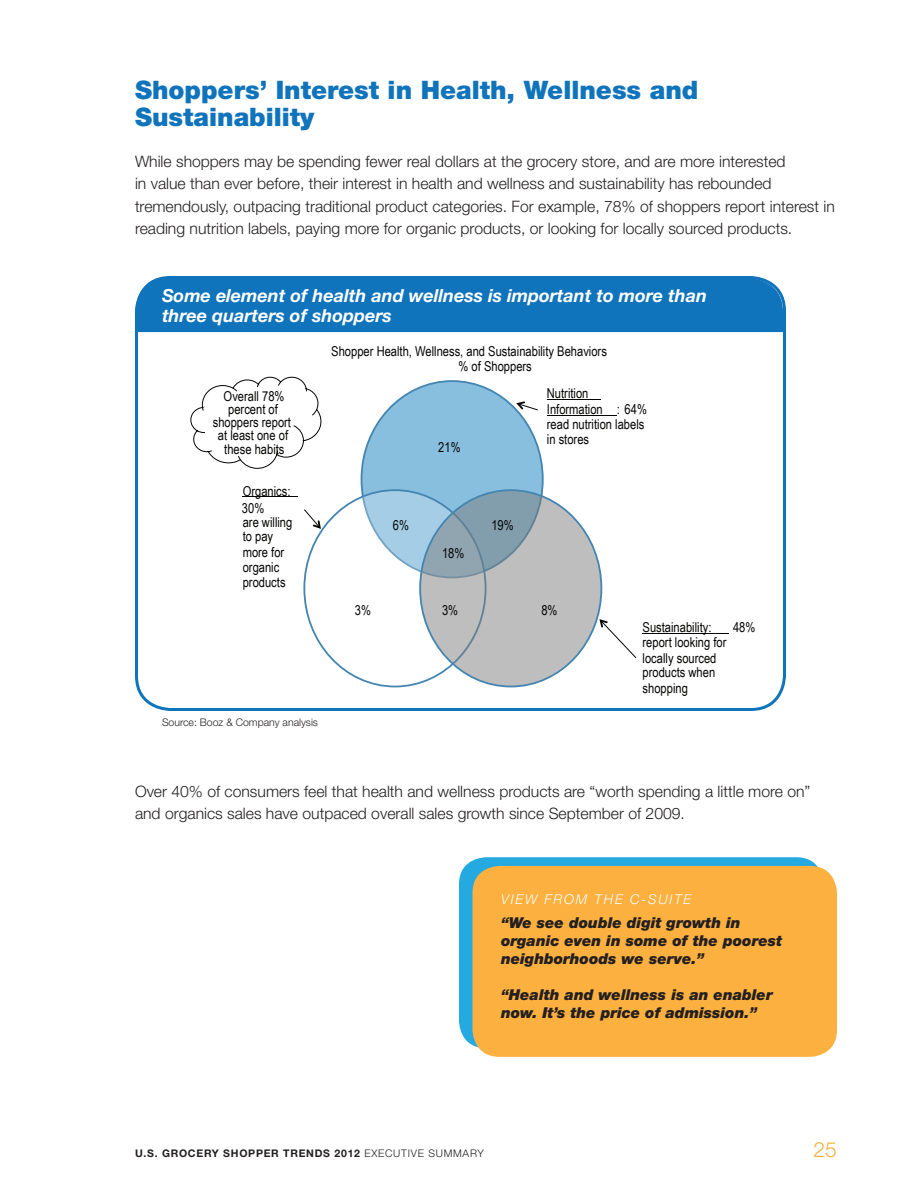
<style>
.page{position:relative;width:918px;height:1188px;background:#fff}
.page>*{position:absolute;margin:0;border:0;box-sizing:border-box;transform-origin:0 0}
.t1{font:900 25.5px/27px "Helvetica Neue";color:#1074bc}
.t2{font:300 21px "Helvetica Neue";color:#fbb03f}
.t3{font:italic 700 18px/19.5px "Helvetica Neue";color:#fff}
.t4{font:300 15.75px/22.5px "Helvetica Neue";color:#231f20}
.t5{font:italic 900 15px/18px "Helvetica Neue";color:#231f20}
.t6{font:13.65px/15.1px "Arial Narrow";color:#050504}
.t7{font:italic 300 13.5px "Helvetica Neue";letter-spacing:.165em;color:#fff}
.t8{font:700 10.5px "Helvetica Neue";letter-spacing:.07em;color:#231f20}
.t9{font:300 10.5px "Helvetica Neue";color:#231f20}
.s1{font-weight:300}
</style>
<div class="page">
<div style="left:459px;top:857px;width:365px;height:191px;background:#24aae1;border-radius:27px"></div>
<div style="left:362px;top:381px;width:181px;height:196px;background:#88bede;border-radius:50%"></div>
<hr style="left:243px;top:497px;width:55px;height:1px;background:#050504">
<svg style="left:304px;top:509px;width:17px;height:20px"></svg>
<hr style="left:643px;top:633px;width:86px;height:1px;background:#050504">
<svg style="left:599px;top:619px;width:38px;height:40px"></svg>
<hr style="left:547px;top:399px;width:54px;height:1px;background:#050504">
<hr style="left:547px;top:415px;width:70px;height:1px;background:#050504">
<svg style="left:516px;top:401px;width:22px;height:10px"></svg>
<svg style="left:190px;top:376px;width:132px;height:93px"></svg>
<svg style="left:304px;top:490px;width:182px;height:197px"></svg>
<svg style="left:420px;top:490px;width:181px;height:197px;background:#acb4b8"></svg>
<div style="left:135px;top:276px;width:651px;height:435px;border:3px solid #1074bc;border-radius:34px"></div>
<div style="left:135px;top:278px;width:648px;height:54px;background:#1074bc"></div>
<div style="left:472px;top:866px;width:365px;height:191px;background:#fbb03f;border-radius:27px"></div>
<h1 class="t1" style="left:135px;top:76px;width:565px">Shoppers’ Interest in Health, Wellness and<br>Sustainability</h1>
<p class="t4" style="left:135px;top:149px;width:701px">While shoppers may be spending fewer real dollars at the grocery store, and are more interested<br>in value than ever before, their interest in health and wellness and sustainability has rebounded tremendously, outpacing traditional product categories. For example, 78% of shoppers report interest in reading nutrition labels, paying more for organic products, or looking for locally sourced products.</p>
<p class="t3" style="left:162px;top:286px;width:547px">Some element of health and wellness is important to more than three quarters of shoppers</p>
<p class="t6" style="left:213px;top:390px;width:80px;line-height:13.2px;text-align:center">Overall 78% percent of shoppers report at least one of these habits</p>
<p class="t6" style="left:242px;top:482px;width:50px;line-height:17px">Organics:<br>30%</p>
<p class="t6" style="left:243px;top:514px;width:51px">are willing to pay more for organic products</p>
<p class="t9" style="left:162px;top:716px;width:157px">Source: Booz &amp; Company analysis</p>
<p class="t6" style="left:459px;top:343px;width:150px;text-indent:-127px">Shopper Health, Wellness, and Sustainability Behaviors % of Shoppers</p>
<p class="t6" style="left:438px;top:440px;width:24px">21%</p>
<p class="t6" style="left:393px;top:518px;width:18px">6%</p>
<p class="t6" style="left:491px;top:518px;width:24px">19%</p>
<p class="t6" style="left:442px;top:546px;width:24px">18%</p>
<p class="t6" style="left:547px;top:386px;width:102px">Nutrition<br>Information : 64%</p>
<p class="t6" style="left:547px;top:417px;width:99px;line-height:14.5px">read nutrition labels in stores</p>
<p class="t6" style="left:355px;top:603px;width:18px">3%</p>
<p class="t6" style="left:442px;top:603px;width:18px">3%</p>
<p class="t6" style="left:541px;top:603px;width:18px">8%</p>
<p class="t6" style="left:643px;top:620px;width:70px">Sustainability:</p>
<p class="t6" style="left:733px;top:620px;width:24px">48%</p>
<p class="t6" style="left:643px;top:635px;width:85px">report looking for locally sourced products when shopping</p>
<p class="t4" style="left:135px;top:779px;width:677px">Over 40% of consumers feel that health and wellness products are “worth spending a little more on” and organics sales have outpaced overall sales growth since September of 2009.</p>
<p class="t7" style="left:501px;top:891px;width:192px">VIEW FROM THE C-SUITE</p>
<p class="t5" style="left:501px;top:914px;width:283px">“We see double digit growth in organic even in some of the poorest neighborhoods we serve.”</p>
<p class="t5" style="left:501px;top:986px;width:273px">“Health and wellness is an enabler now. It’s the price of admission.”</p>
<p class="t8" style="left:135px;top:1146px;width:351px">U.S. GROCERY SHOPPER TRENDS 2012 <span class="s1">EXECUTIVE SUMMARY</span></p>
<h2 class="t2" style="left:814px;top:1136px;width:25px">25</h2>
</div>
